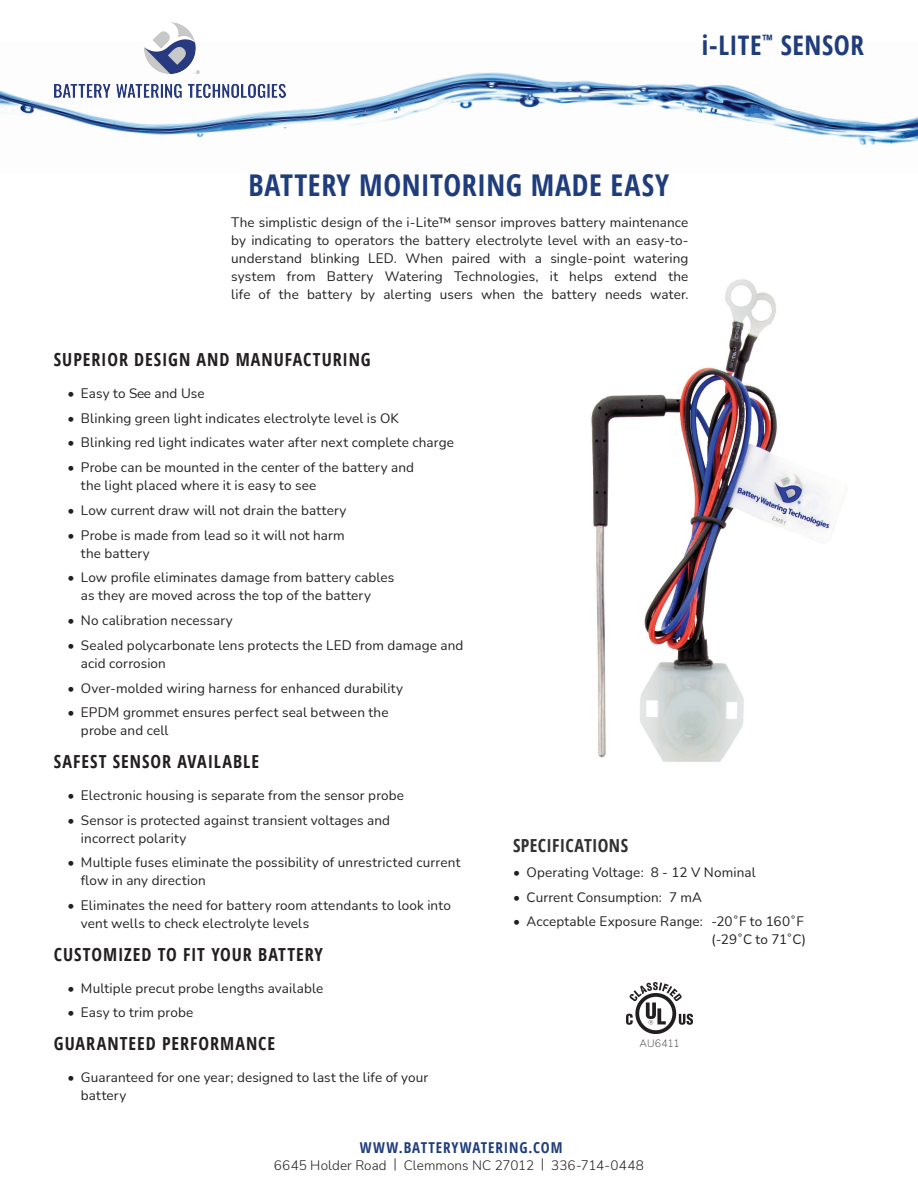
<style>
.page{position:relative;width:918px;height:1188px;background:#fff}
.page>*{position:absolute;margin:0;border:0;box-sizing:border-box;transform-origin:0 0}
.Product_Name_Header{font:700 condensed 30px "Open Sans";letter-spacing:.02em;color:#1f3d7c}
.Product_Name_Header-2{font:700 condensed 27px "Open Sans";letter-spacing:.02em;color:#1f3d7c}
.Open_Sans_All_Caps_B{font:700 condensed 18px "Open Sans";letter-spacing:.055em;color:#231f20}
.Black_Sub_Header_Ope{font:700 condensed 18px "Open Sans";letter-spacing:.015em;color:#323031}
.t1{font:700 condensed 15px "Open Sans";letter-spacing:.06em;color:#1f3d7c}
.t2{font:13.5px/18px "Nunito";letter-spacing:.01em;color:#231f20}
.t3{font:300 13.5px "Nunito";letter-spacing:.01em;color:#231f20}
.File_Name_and_Rev{font:200 10.5px "Nunito";color:#231f20}
</style>
<div class="page">
<img style="left:0;top:72px;width:918px;height:74px">
<img style="left:54px;top:22px;width:231px;height:76px">
<img style="left:591px;top:279px;width:244px;height:483px">
<img style="left:627px;top:983px;width:66px;height:50px">
<hr style="left:513px;top:857px;width:349px;height:1px;background:#25408f">
<p class="Product_Name_Header-2" style="left:702px;top:26px;width:164px">i-LITE<sup>™</sup> SENSOR</p>
<p class="Product_Name_Header" style="left:249px;top:164px;width:422px">BATTERY MONITORING MADE EASY</p>
<p class="t2" style="left:231px;top:213px;width:459px;text-align:justify">The simplistic design of the i-Lite™ sensor improves battery maintenance by indicating to operators the battery electrolyte level with an easy-to&shy;understand blinking LED. When paired with a single-point watering system from Battery Watering Technologies, it helps extend the life of the battery by alerting users when the battery needs water.</p>
<p class="Open_Sans_All_Caps_B" style="left:54px;top:347px;width:318px">SUPERIOR DESIGN AND MANUFACTURING</p>
<p class="t2" style="left:67px;top:384px;width:139px">• Easy to See and Use</p>
<p class="t2" style="left:67px;top:408px;width:333px">• Blinking green light indicates electrolyte level is OK</p>
<p class="t2" style="left:67px;top:433px;width:388px">• Blinking red light indicates water after next complete charge</p>
<p class="t2" style="left:81px;top:458px;width:335px;text-indent:-14px">• Probe can be mounted in the center of the battery and the light placed where it is easy to see</p>
<p class="t2" style="left:67px;top:501px;width:281px">• Low current draw will not drain the battery</p>
<p class="t2" style="left:81px;top:525px;width:265px;text-indent:-14px">• Probe is made from lead so it will not harm the battery</p>
<p class="t2" style="left:81px;top:568px;width:315px;text-indent:-14px">• Low profile eliminates damage from battery cables as they are moved across the top of the battery</p>
<p class="t2" style="left:67px;top:611px;width:167px">• No calibration necessary</p>
<p class="t2" style="left:81px;top:636px;width:384px;text-indent:-14px">• Sealed polycarbonate lens protects the LED from damage and acid corrosion</p>
<p class="t2" style="left:67px;top:678px;width:337px">• Over-molded wiring harness for enhanced durability</p>
<p class="t2" style="left:81px;top:703px;width:309px;text-indent:-14px">• EPDM grommet ensures perfect seal between the probe and cell</p>
<p class="Open_Sans_All_Caps_B" style="left:54px;top:749px;width:207px">SAFEST SENSOR AVAILABLE</p>
<p class="t2" style="left:67px;top:786px;width:338px">• Electronic housing is separate from the sensor probe</p>
<p class="t2" style="left:81px;top:810px;width:311px;text-indent:-14px">• Sensor is protected against transient voltages and incorrect polarity</p>
<p class="t2" style="left:81px;top:853px;width:381px;text-indent:-14px">• Multiple fuses eliminate the possibility of unrestricted current flow in any direction</p>
<p class="t2" style="left:81px;top:896px;width:371px;text-indent:-14px">• Eliminates the need for battery room attendants to look into vent wells to check electrolyte levels</p>
<p class="Open_Sans_All_Caps_B" style="left:54px;top:942px;width:271px">CUSTOMIZED TO FIT YOUR BATTERY</p>
<p class="t2" style="left:67px;top:978px;width:257px">• Multiple precut probe lengths available</p>
<p class="t2" style="left:67px;top:1003px;width:127px">• Easy to trim probe</p>
<p class="Open_Sans_All_Caps_B" style="left:54px;top:1031px;width:223px">GUARANTEED PERFORMANCE</p>
<p class="t2" style="left:81px;top:1068px;width:349px;text-indent:-14px">• Guaranteed for one year; designed to last the life of your battery</p>
<p class="Black_Sub_Header_Ope" style="left:513px;top:833px;width:117px">SPECIFICATIONS</p>
<p class="t2" style="left:513px;top:863px;width:244px">• Operating Voltage: 8 - 12 V Nominal</p>
<p class="t2" style="left:513px;top:887px;width:191px">• Current Consumption: 7 mA</p>
<p class="t2" style="left:513px;top:912px;width:295px;text-align:right">• Acceptable Exposure Range: -20˚F to 160˚F (-29˚C to 71˚C)</p>
<p class="File_Name_and_Rev" style="left:640px;top:1037px;width:42px">AU6411</p>
<p class="t1" style="left:360px;top:1137px;width:204px">WWW.BATTERYWATERING.COM</p>
<p class="t3" style="left:274px;top:1156px;width:372px">6645 Holder Road | Clemmons NC 27012 | 336-714-0448</p>
</div>
